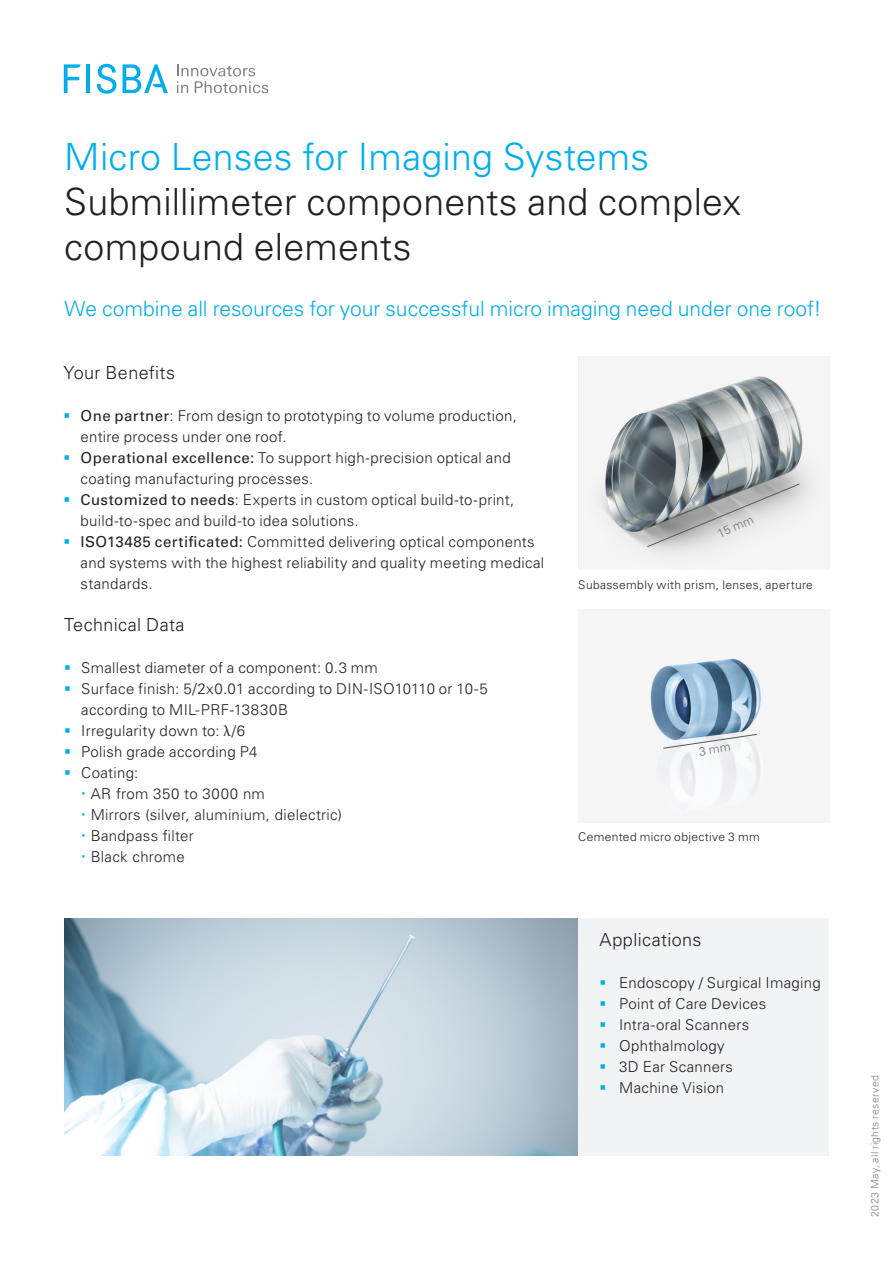
<style>
.page{position:relative;width:893px;height:1263px;background:#fff}
.page>*{position:absolute;margin:0;border:0;box-sizing:border-box;transform-origin:0 0}
.t1{font:300 37.5px/45px "Univers LT Pro 45";letter-spacing:.005em;color:#231f20}
.t2{font:300 37.5px "Univers LT Pro 45";letter-spacing:.005em;color:#00aeef}
.t3{font:300 21px "Univers LT Pro 45";color:#00aeef}
.t4{font:300 18px "Univers LT Pro 45";letter-spacing:.02em;color:#231f20}
.t5{font:300 15px/21px "Univers LT Pro 45";letter-spacing:.02em;color:#231f20}
.t6{font:300 12px "Univers LT Pro 45";letter-spacing:.03em;color:#231f20}
.t7{font:300 12px "Univers LT Pro 45";color:#6c6d70}
.t8{font:300 10.5px "Univers LT Pro 45";letter-spacing:.035em;color:#808285}
.s1{color:#00aeef}
.s2{font-family:"Univers LT Pro 55 Roman";font-weight:400}
.s3{font-family:"Minion Pro";font-weight:400}
</style>
<div class="page">
<svg style="left:177px;top:64px;width:91px;height:29px"></svg>
<hr style="left:86px;top:64px;width:4px;height:29px;background:#00aeef">
<svg style="left:64px;top:64px;width:17px;height:29px"></svg>
<svg style="left:97px;top:64px;width:19px;height:30px"></svg>
<svg style="left:123px;top:64px;width:45px;height:29px"></svg>
<img style="left:578px;top:357px;width:251px;height:212px">
<img style="left:65px;top:918px;width:513px;height:238px">
<img style="left:650px;top:657px;width:116px;height:160px">
<div style="left:578px;top:918px;width:251px;height:238px;background:#f2f3f4"></div>
<svg style="left:647px;top:483px;width:153px;height:64px;background:#b6b8ba"></svg>
<svg style="left:663px;top:734px;width:94px;height:22px"></svg>
<h1 class="t2" style="left:64px;top:132px;width:586px">Micro Lenses for Imaging Systems</h1>
<h1 class="t1" style="left:64px;top:178px;width:678px">Submillimeter components and complex compound elements</h1>
<h2 class="t3" style="left:65px;top:295px;width:758px">We combine all resources for your successful micro imaging need under one roof!</h2>
<p class="t4" style="left:64px;top:361px;width:113px">Your Benefits</p>
<p class="t5" style="left:81px;top:405px;width:438px;text-indent:-17px"><span class="s1">▪</span> <span class="s2">One partner</span>: From design to prototyping to volume production, entire process under one roof.</p>
<p class="t5" style="left:81px;top:447px;width:432px;text-indent:-17px"><span class="s1">▪</span> <span class="s2">Operational excellence:</span> To support high-precision optical and coating manufacturing processes.</p>
<p class="t5" style="left:81px;top:489px;width:435px;text-indent:-17px"><span class="s1">▪</span> <span class="s2">Customized to needs</span>: Experts in custom optical build-to-print, build-to-spec and build-to idea solutions.</p>
<p class="t5" style="left:81px;top:531px;width:465px;text-indent:-17px"><span class="s1">▪</span> <span class="s2">ISO13485 certificated:</span> Committed delivering optical components and systems with the highest reliability and quality meeting medical standards.</p>
<p class="t4" style="left:64px;top:613px;width:122px">Technical Data</p>
<p class="t5" style="left:64px;top:657px;width:315px"><span class="s1">▪</span> Smallest diameter of a component: 0.3 mm</p>
<p class="t5" style="left:81px;top:678px;width:408px;text-indent:-17px"><span class="s1">▪</span> Surface finish: 5/2x0.01 according to DIN-ISO10110 or 10-5 according to MIL-PRF-13830B</p>
<p class="t5" style="left:64px;top:720px;width:182px"><span class="s1">▪</span> Irregularity down to: <span class="s3">λ</span>/6</p>
<p class="t5" style="left:64px;top:741px;width:195px"><span class="s1">▪</span> Polish grade according P4</p>
<p class="t5" style="left:91px;top:762px;width:253px;text-indent:-26px"><span class="s1">▪</span> Coating:<br>AR from 350 to 3000 nm<br>Mirrors (silver, aluminium, dielectric)<br>Bandpass filter<br>Black chrome</p>
<p class="t7" style="left:715px;top:527px;width:40px;rotate:-24deg">15 mm</p>
<p class="t6" style="left:578px;top:577px;width:236px">Subassembly with prism, lenses, aperture</p>
<p class="t6" style="left:578px;top:829px;width:183px">Cemented micro objective 3 mm</p>
<p class="t4" style="left:600px;top:928px;width:103px">Applications</p>
<p class="t5" style="left:600px;top:972px;width:223px"><span class="s1">▪</span> Endoscopy / Surgical Imaging</p>
<p class="t5" style="left:600px;top:993px;width:168px"><span class="s1">▪</span> Point of Care Devices</p>
<p class="t5" style="left:600px;top:1014px;width:151px"><span class="s1">▪</span> Intra-oral Scanners</p>
<p class="t5" style="left:600px;top:1035px;width:127px"><span class="s1">▪</span> Ophthalmology</p>
<p class="t5" style="left:600px;top:1056px;width:135px"><span class="s1">▪</span> 3D Ear Scanners</p>
<p class="t5" style="left:600px;top:1077px;width:126px"><span class="s1">▪</span> Machine Vision</p>
<p class="t8" style="left:868px;top:1217px;width:143px;rotate:-90deg">2023 May, all rights reserved</p>
</div>
